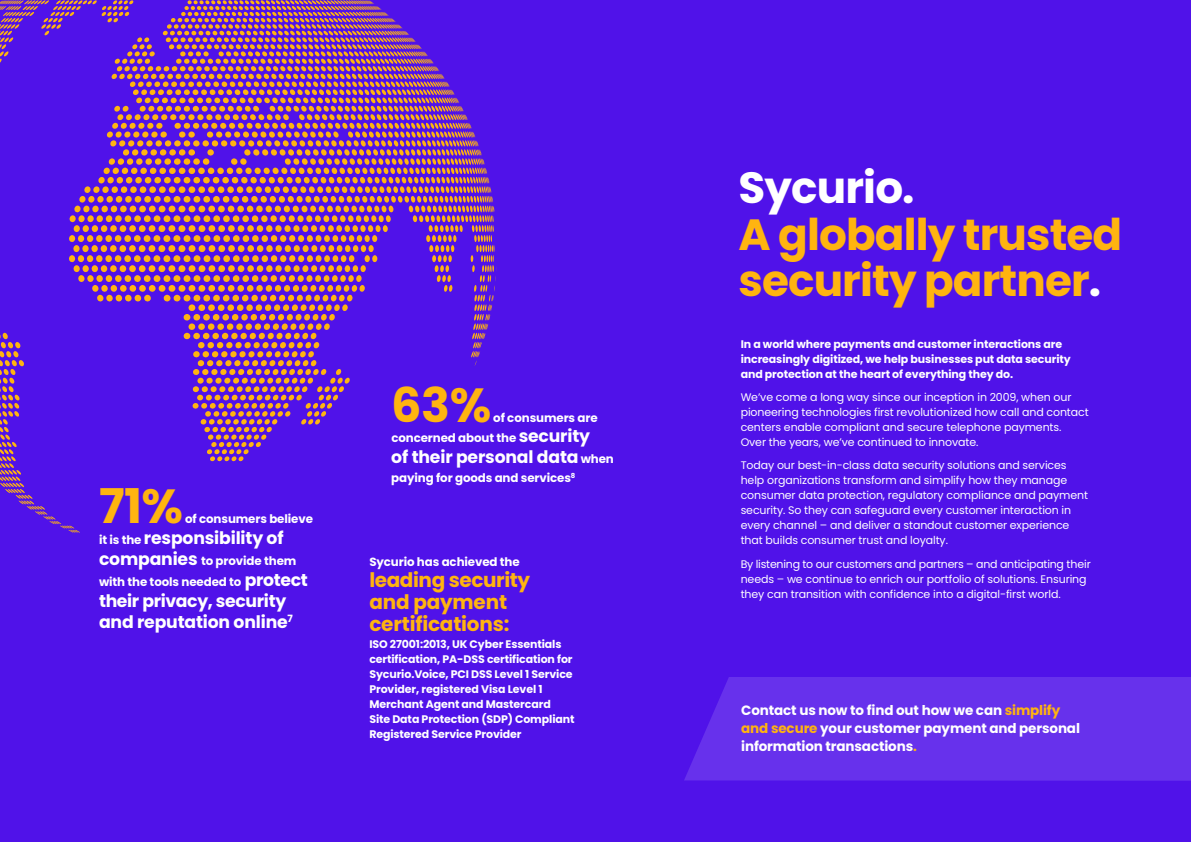
<style>
.page{position:relative;width:1191px;height:842px;background:#5012e9}
.page>*{position:absolute;margin:0;border:0;box-sizing:border-box;transform-origin:0 0}
.t1{font:700 47.8px "Poppins";color:#ffb410}
.t2{font:700 43.7px/46.5px "Poppins";letter-spacing:-.02em;color:#ffb410}
.t3{font:700 43.7px "Poppins";letter-spacing:-.02em;color:#fff}
.t4{font:700 20px/22px "Poppins";letter-spacing:-.01em;color:#ffb410}
.t5{font:700 17.2px/21px "Poppins";letter-spacing:-.01em;color:#fff}
.t6{font:700 13.5px/18px "Poppins";letter-spacing:-.01em;color:#fff}
.t7{font:700 11.9px/21px "Poppins";letter-spacing:-.01em;color:#fff}
.t8{font:11px/15px "Poppins";letter-spacing:-.01em;color:#fff}
.t9{font:700 11px/15px "Poppins";letter-spacing:-.01em;color:#fff}
.s1{font-size:11.9px}
.s2{font-size:17.2px}
.s3{color:#fff}
.s4{color:#ffb410}
</style>
<div class="page">
<div style="left:684px;top:677px;width:507px;height:104px;background:#6731ec"></div>
<svg style="left:0;top:0;width:497px;height:533px"></svg>
<h1 class="t1" style="left:99px;top:479px;width:86px">71%</h1>
<p class="t7" style="left:185px;top:509px;width:129px">of consumers believe</p>
<h3 class="t5" style="left:99px;top:528px;width:186px"><span class="s1">it is the</span> responsibility of</h3>
<p class="t7" style="left:99px;top:551px;width:210px"><span class="s2">companies</span> to provide them with the tools needed to <span class="s2">protect</span></p>
<h3 class="t5" style="left:99px;top:591px;width:195px">their privacy, security and reputation online<sup>7</sup></h3>
<h1 class="t1" style="left:391px;top:377px;width:102px">63%</h1>
<p class="t7" style="left:391px;top:407px;width:208px;line-height:20px;text-indent:102px">of consumers are concerned about the <span class="s2">security</span></p>
<h3 class="t5" style="left:391px;top:446px;width:224px">of their personal data <span class="s1">when</span></h3>
<p class="t7" style="left:391px;top:467px;width:185px">paying for goods and services<sup>8</sup></p>
<p class="t7" style="left:369px;top:551px;width:152px">Sycurio has achieved the</p>
<h3 class="t4" style="left:369px;top:569px;width:162px">leading security and payment certifications:</h3>
<p class="t9" style="left:369px;top:637px;width:207px">ISO 27001:2013, UK Cyber Essentials certification, PA-DSS certification for Sycurio.Voice, PCI DSS Level 1 Service Provider, registered Visa Level 1<br>Merchant Agent and Mastercard<br>Site Data Protection (SDP) Compliant Registered Service Provider</p>
<h2 class="t3" style="left:738px;top:163px;width:178px">Sycurio.</h2>
<h2 class="t2" style="left:738px;top:211px;width:385px">A globally trusted security partner<span class="s3">.</span></h2>
<p class="t9" style="left:740px;top:337px;width:332px">In a world where payments and customer interactions are increasingly digitized, we help businesses put data security and protection at the heart of everything they do.</p>
<p class="t8" style="left:740px;top:390px;width:349px">We’ve come a long way since our inception in 2009, when our pioneering technologies first revolutionized how call and contact centers enable compliant and secure telephone payments.<br>Over the years, we’ve continued to innovate.</p>
<p class="t8" style="left:740px;top:458px;width:349px">Today our best-in-class data security solutions and services help organizations transform and simplify how they manage consumer data protection, regulatory compliance and payment security. So they can safeguard every customer interaction in every channel – and deliver a standout customer experience that builds consumer trust and loyalty.</p>
<p class="t8" style="left:740px;top:556px;width:352px">By listening to our customers and partners – and anticipating their needs – we continue to enrich our portfolio of solutions. Ensuring they can transition with confidence into a digital-first world.</p>
<p class="t6" style="left:741px;top:702px;width:340px">Contact us now to find out how we can <span class="s4">simplify and secure</span> your customer payment and personal information transactions<span class="s4">.</span></p>
</div>
